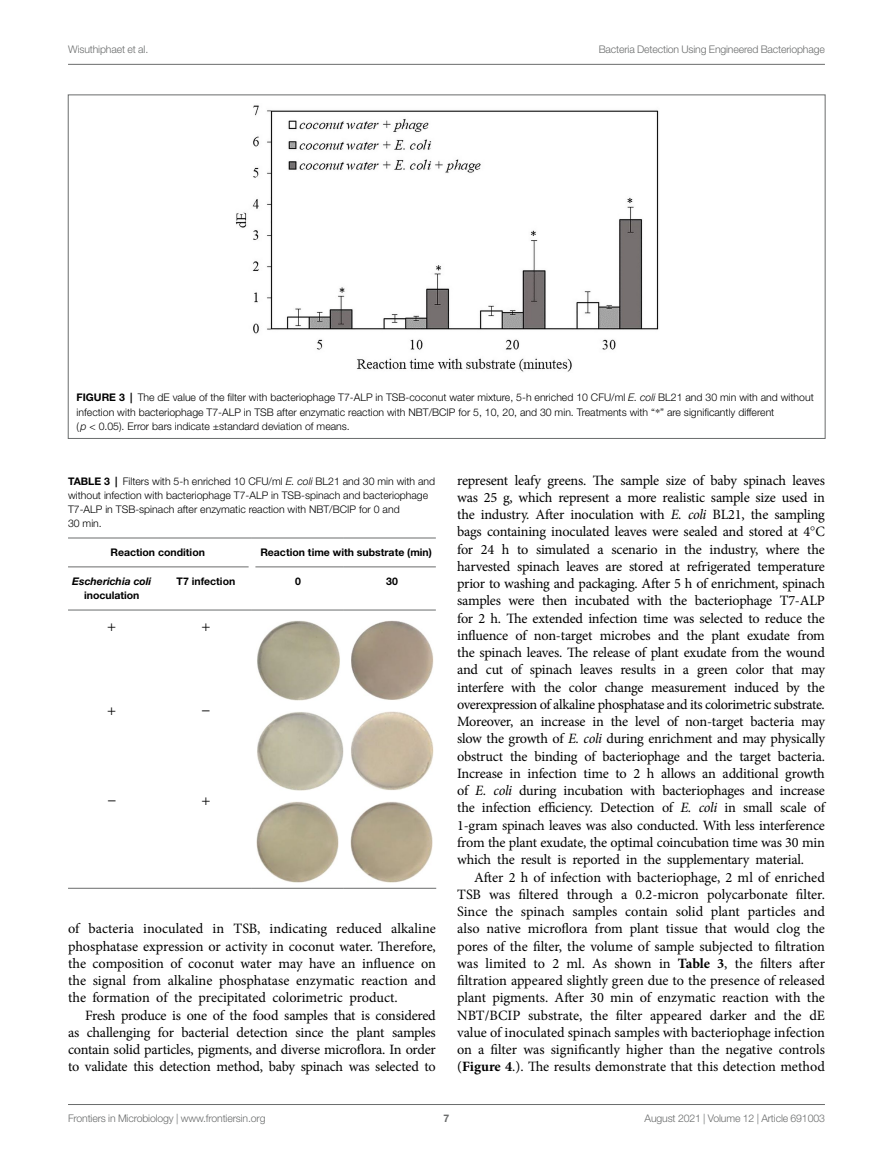
<style>
.page{position:relative;width:893px;height:1170px;background:#fff}
.page>*{position:absolute;margin:0;border:0;box-sizing:border-box;transform-origin:0 0}
.TB_TX{font:300 15px "Helvetica Neue LT Std";color:#000}
.TEXT{font:14.25px/17.2px "Minion Pro";letter-spacing:-.01em;color:#000;text-align:justify}
.FIG_LEG{font:300 10.5px/14.2px "Helvetica Neue LT Std";color:#000}
.TT{font:300 10.5px/14.2px "Helvetica Neue LT Std";color:#000}
.t1{font:300 10.5px "Helvetica Neue LT Std";letter-spacing:-.015em;color:#6a6c6c}
.TB_STH{font:700 10.5px "Helvetica Neue LT Std";color:#000}
.TB_CH{font:italic 700 10.5px/14.2px "Helvetica Neue LT Std";color:#000;text-align:center}
.TB_CH-2{font:700 10.5px "Helvetica Neue LT Std";color:#000}
.t2{font:700 10.5px "Helvetica Neue LT Std";color:#6a6c6c}
.s1{font-weight:700}
.s2{font-style:italic}
.s3{font-family:"STIX General";font-weight:400}
.s4{font-style:normal}
.s5{font-family:"STIX General"}
</style>
<div class="page">
<hr style="left:68px;top:64px;width:757px;height:1px;background:#6a6c6c">
<hr style="left:68px;top:1104px;width:757px;height:1px;background:#6a6c6c">
<img style="left:235px;top:105px;width:424px;height:267px">
<hr style="left:252px;top:537px;width:92px;height:1px;background:#6a6c6c">
<hr style="left:344px;top:537px;width:92px;height:1px;background:#6a6c6c">
<hr style="left:68px;top:537px;width:92px;height:1px;background:#6a6c6c">
<hr style="left:160px;top:537px;width:92px;height:1px;background:#6a6c6c">
<hr style="left:160px;top:566px;width:92px;height:1px;background:#6a6c6c">
<hr style="left:252px;top:566px;width:92px;height:1px;background:#6a6c6c">
<hr style="left:344px;top:566px;width:92px;height:1px;background:#6a6c6c">
<hr style="left:68px;top:566px;width:92px;height:1px;background:#6a6c6c">
<hr style="left:68px;top:887px;width:92px;height:1px;background:#6a6c6c">
<hr style="left:160px;top:887px;width:92px;height:1px;background:#6a6c6c">
<hr style="left:252px;top:887px;width:92px;height:1px;background:#6a6c6c">
<hr style="left:344px;top:887px;width:92px;height:1px;background:#6a6c6c">
<hr style="left:68px;top:609px;width:92px;height:1px;background:#6a6c6c">
<hr style="left:160px;top:609px;width:92px;height:1px;background:#6a6c6c">
<hr style="left:252px;top:609px;width:92px;height:1px;background:#6a6c6c">
<hr style="left:344px;top:609px;width:92px;height:1px;background:#6a6c6c">
<img style="left:257px;top:620px;width:83px;height:80px">
<img style="left:351px;top:620px;width:83px;height:80px">
<img style="left:257px;top:712px;width:86px;height:78px">
<img style="left:351px;top:711px;width:82px;height:79px">
<img style="left:257px;top:801px;width:82px;height:81px">
<img style="left:351px;top:801px;width:82px;height:81px">
<div style="left:249px;top:559px;width:6px;height:20px;background:#fff"></div>
<p class="t1" style="left:68px;top:42px;width:82px">Wisuthiphaet et al.</p>
<p class="t1" style="left:599px;top:42px;width:228px">Bacteria Detection Using Engineered Bacteriophage</p>
<p class="FIG_LEG" style="left:77px;top:390px;width:739px"><span class="s1">FIGURE 3 |</span> The dE value of the filter with bacteriophage T7-ALP in TSB-coconut water mixture, 5-h enriched 10 CFU/ml <span class="s2">E. coli</span> BL21 and 30 min with and without infection with bacteriophage T7-ALP in TSB after enzymatic reaction with NBT/BCIP for 5, 10, 20, and 30 min. Treatments with “<span class="s3">*</span>” are significantly different<br>(<span class="s2">p</span> &lt; 0.05). Error bars indicate ±standard deviation of means.</p>
<p class="TT" style="left:68px;top:473px;width:369px"><span class="s1">TABLE 3 |</span> Filters with 5-h enriched 10 CFU/ml <span class="s2">E. coli</span> BL21 and 30 min with and without infection with bacteriophage T7-ALP in TSB-spinach and bacteriophage T7-ALP in TSB-spinach after enzymatic reaction with NBT/BCIP for 0 and<br>30 min.</p>
<p class="TB_STH" style="left:110px;top:546px;width:96px">Reaction condition</p>
<p class="TB_STH" style="left:260px;top:546px;width:173px">Reaction time with substrate (min)</p>
<p class="TB_CH" style="left:72px;top:574px;width:80px">Escherichia coli <span class="s4">inoculation</span></p>
<p class="TB_CH-2" style="left:177px;top:574px;width:60px">T7 infection</p>
<p class="TB_CH-2" style="left:295px;top:574px;width:7px">0</p>
<p class="TB_CH-2" style="left:386px;top:574px;width:13px">30</p>
<p class="TB_TX" style="left:107px;top:617px;width:10px">+</p>
<p class="TB_TX" style="left:201px;top:617px;width:10px">+</p>
<p class="TB_TX" style="left:107px;top:700px;width:10px">+</p>
<p class="TB_TX" style="left:202px;top:700px;width:9px">–</p>
<p class="TB_TX" style="left:108px;top:790px;width:9px">–</p>
<p class="TB_TX" style="left:201px;top:790px;width:10px">+</p>
<p class="TEXT" style="left:68px;top:920px;width:369px">of bacteria inoculated in TSB, indicating reduced alkaline phosphatase expression or activity in coconut water. Therefore, the composition of coconut water may have an influence on the signal from alkaline phosphatase enzymatic reaction and the formation of the precipitated colorimetric product.</p>
<p class="TEXT" style="left:68px;top:1006px;width:369px;text-indent:17px">Fresh produce is one of the food samples that is considered as challenging for bacterial detection since the plant samples contain solid particles, pigments, and diverse microflora. In order to validate this detection method, baby spinach was selected to</p>
<p class="TEXT" style="left:457px;top:471px;width:369px">represent leafy greens. The sample size of baby spinach leaves was 25 g, which represent a more realistic sample size used in the industry. After inoculation with <span class="s2">E. coli</span> BL21, the sampling bags containing inoculated leaves were sealed and stored at 4<span class="s5">°</span>C for 24 h to simulated a scenario in the industry, where the harvested spinach leaves are stored at refrigerated temperature prior to washing and packaging. After 5 h of enrichment, spinach samples were then incubated with the bacteriophage T7-ALP for 2 h. The extended infection time was selected to reduce the influence of non-target microbes and the plant exudate from the spinach leaves. The release of plant exudate from the wound and cut of spinach leaves results in a green color that may interfere with the color change measurement induced by the overexpression of alkaline phosphatase and its colorimetric substrate.<br>Moreover, an increase in the level of non-target bacteria may slow the growth of <span class="s2">E. coli</span> during enrichment and may physically obstruct the binding of bacteriophage and the target bacteria.<br>Increase in infection time to 2 h allows an additional growth of <span class="s2">E. coli</span> during incubation with bacteriophages and increase the infection efficiency. Detection of <span class="s2">E. coli</span> in small scale of 1-gram spinach leaves was also conducted. With less interference from the plant exudate, the optimal coincubation time was 30 min which the result is reported in the supplementary material.</p>
<p class="TEXT" style="left:457px;top:868px;width:369px;text-indent:17px">After 2 h of infection with bacteriophage, 2 ml of enriched TSB was filtered through a 0.2-micron polycarbonate filter.<br>Since the spinach samples contain solid plant particles and also native microflora from plant tissue that would clog the pores of the filter, the volume of sample subjected to filtration was limited to 2 ml. As shown in <span class="s1">Table 3</span>, the filters after filtration appeared slightly green due to the presence of released plant pigments. After 30 min of enzymatic reaction with the NBT/BCIP substrate, the filter appeared darker and the dE value of inoculated spinach samples with bacteriophage infection on a filter was significantly higher than the negative controls (<span class="s1">Figure 4</span>.). The results demonstrate that this detection method</p>
<p class="t1" style="left:68px;top:1111px;width:199px">Frontiers in Microbiology | www.frontiersin.org</p>
<p class="t2" style="left:444px;top:1111px;width:7px">7</p>
<p class="t1" style="left:645px;top:1111px;width:182px">August 2021 | Volume 12 | Article 691003</p>
</div>
